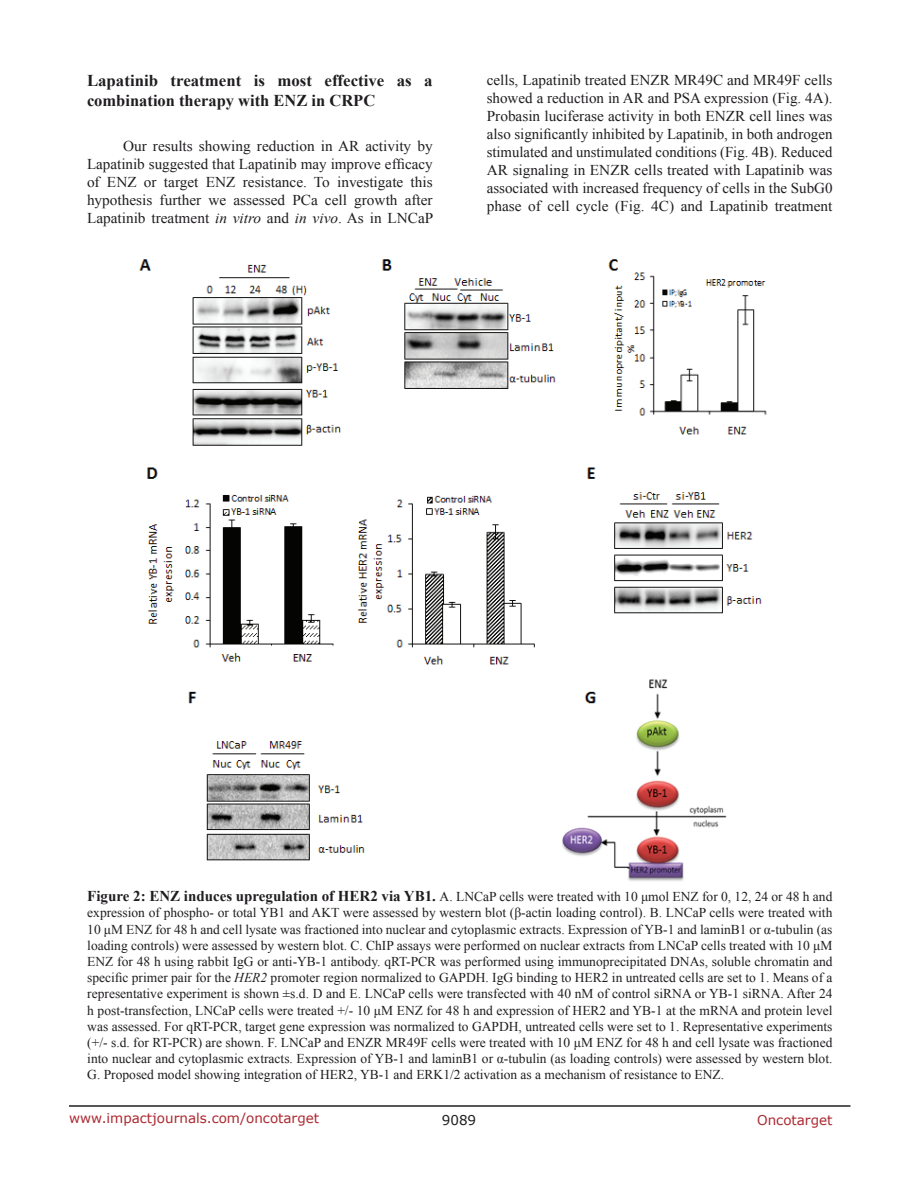
<style>
.page{position:relative;width:918px;height:1188px;background:#fff}
.page>*{position:absolute;margin:0;border:0;box-sizing:border-box;transform-origin:0 0}
.t1{font:700 16.5px/19.8px "Times New Roman";color:#201d20}
.t2{font:15px/18px "Times New Roman";color:#201d20;text-align:justify}
.t3{font:13.5px/16.2px "Times New Roman";color:#201d20;text-align:justify}
.t4{font:13.5px "Verdana";color:#ac2830}
.t5{font:13.5px "Verdana";color:#201d20}
.s1{font-style:italic}
.s2{font-weight:700;font-size:15px}
</style>
<div class="page">
<hr style="left:69px;top:1105px;width:781px;height:2px;background:#231f20">
<img style="left:139px;top:259px;width:628px;height:622px">
<p class="t1" style="left:87px;top:70px;width:347px">Lapatinib treatment is most effective as a combination therapy with ENZ in CRPC</p>
<p class="t2" style="left:87px;top:137px;width:348px;text-indent:36px">Our results showing reduction in AR activity by Lapatinib suggested that Lapatinib may improve efficacy of ENZ or target ENZ resistance. To investigate this hypothesis further we assessed PCa cell growth after Lapatinib treatment <span class="s1">in vitro</span> and <span class="s1">in vivo</span>. As in LNCaP</p>
<p class="t2" style="left:487px;top:71px;width:347px">cells, Lapatinib treated ENZR MR49C and MR49F cells showed a reduction in AR and PSA expression (Fig. 4A).<br>Probasin luciferase activity in both ENZR cell lines was also significantly inhibited by Lapatinib, in both androgen stimulated and unstimulated conditions (Fig. 4B). Reduced AR signaling in ENZR cells treated with Lapatinib was associated with increased frequency of cells in the SubG0 phase of cell cycle (Fig. 4C) and Lapatinib treatment</p>
<p class="t3" style="left:87px;top:888px;width:747px"><span class="s2">Figure 2: ENZ induces upregulation of HER2 via YB1.</span> A. LNCaP cells were treated with 10 μmol ENZ for 0, 12, 24 or 48 h and expression of phospho- or total YB1 and AKT were assessed by western blot (β-actin loading control). B. LNCaP cells were treated with 10 μM ENZ for 48 h and cell lysate was fractioned into nuclear and cytoplasmic extracts. Expression of YB-1 and laminB1 or α-tubulin (as loading controls) were assessed by western blot. C. ChIP assays were performed on nuclear extracts from LNCaP cells treated with 10 μM ENZ for 48 h using rabbit IgG or anti-YB-1 antibody. qRT-PCR was performed using immunoprecipitated DNAs, soluble chromatin and specific primer pair for the <span class="s1">HER2</span> promoter region normalized to GAPDH. IgG binding to HER2 in untreated cells are set to 1. Means of a representative experiment is shown ±s.d. D and E. LNCaP cells were transfected with 40 nM of control siRNA or YB-1 siRNA. After 24 h post-transfection, LNCaP cells were treated +/- 10 μM ENZ for 48 h and expression of HER2 and YB-1 at the mRNA and protein level was assessed. For qRT-PCR, target gene expression was normalized to GAPDH, untreated cells were set to 1. Representative experiments (+/- s.d. for RT-PCR) are shown. F. LNCaP and ENZR MR49F cells were treated with 10 μM ENZ for 48 h and cell lysate was fractioned into nuclear and cytoplasmic extracts. Expression of YB-1 and laminB1 or α-tubulin (as loading controls) were assessed by western blot.<br>G. Proposed model showing integration of HER2, YB-1 and ERK1/2 activation as a mechanism of resistance to ENZ.</p>
<p class="t4" style="left:69px;top:1109px;width:252px">www.impactjournals.com/oncotarget</p>
<p class="t5" style="left:442px;top:1111px;width:36px">9089</p>
<p class="t4" style="left:757px;top:1111px;width:77px">Oncotarget</p>
</div>
